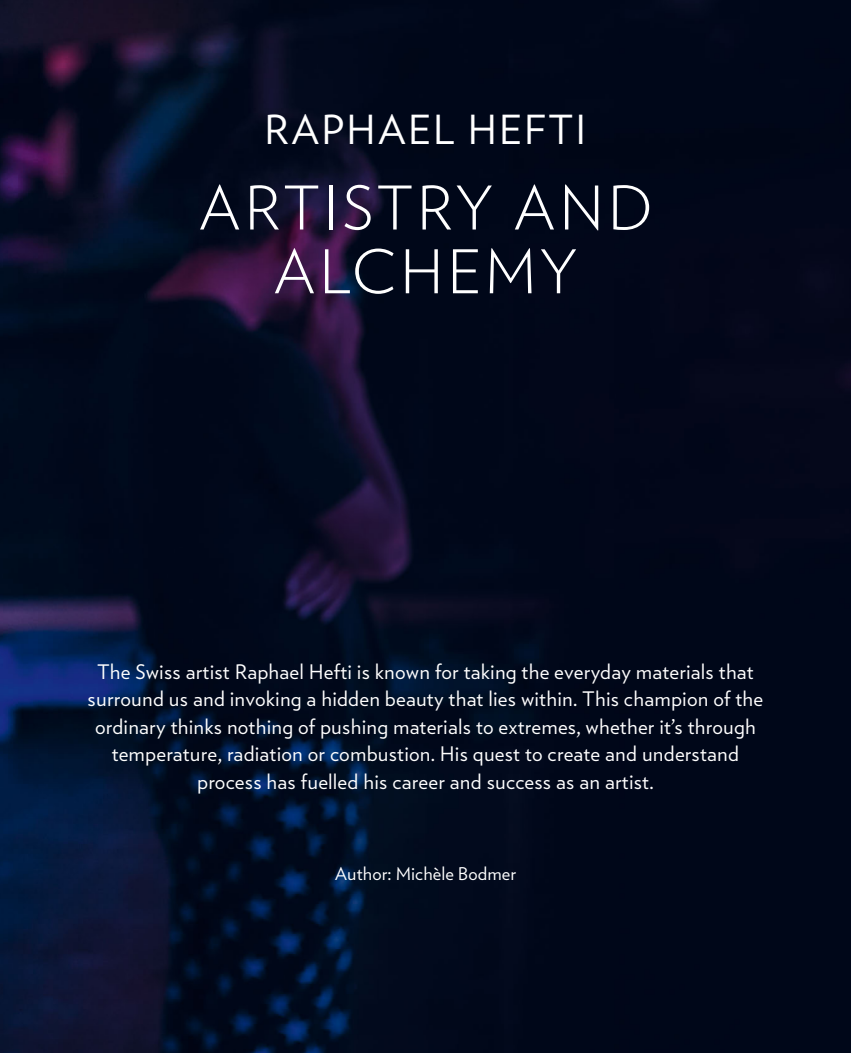
<style>
.page{position:relative;width:851px;height:1053px;background:#fff}
.page>*{position:absolute;margin:0;border:0;box-sizing:border-box;transform-origin:0 0}
.t1{font:300 60px/63.8px "Verlag Text";letter-spacing:.04em;color:#fff;text-align:center}
.t2{font:40px "Verlag Text";letter-spacing:.04em;color:#fff}
.t3{font:20px/27.5px "Verlag Text";letter-spacing:.005em;color:#fff;text-align:center}
.t4{font:17.5px "Verlag Text";color:#fff}
</style>
<div class="page">
<img style="left:0;top:0;width:850px;height:1052px">
<p class="t2" style="left:264px;top:97px;width:324px">RAPHAEL HEFTI</p>
<p class="t1" style="left:198px;top:174px;width:456px">ARTISTRY AND<br>ALCHEMY</p>
<p class="t3" style="left:88px;top:657px;width:677px">The Swiss artist Raphael Hefti is known for taking the everyday materials that surround us and invoking a hidden beauty that lies within. This champion of the ordinary thinks nothing of pushing materials to extremes, whether it’s through temperature, radiation or combustion. His quest to create and understand process has fuelled his career and success as an artist.</p>
<p class="t4" style="left:335px;top:859px;width:183px">Author: Michèle Bodmer</p>
</div>
